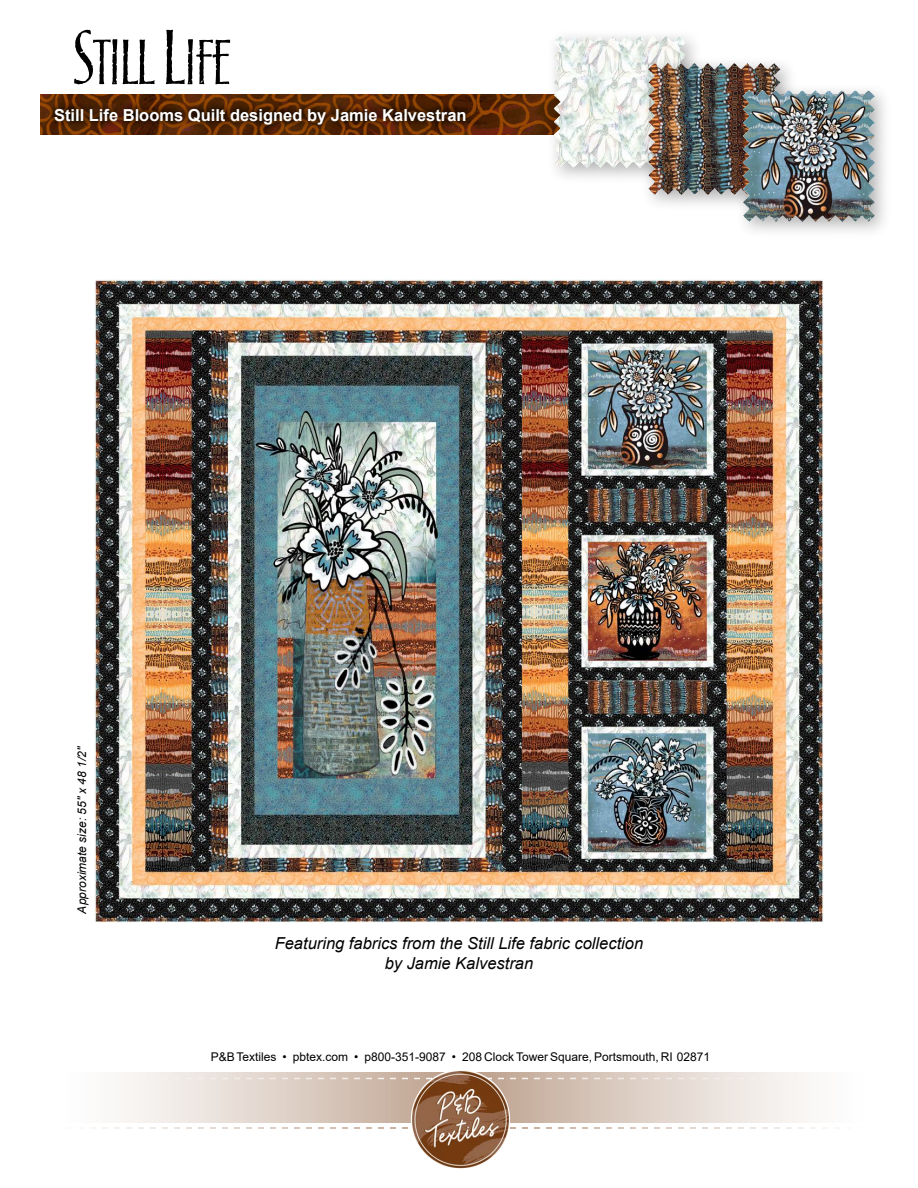
<style>
.page{position:relative;width:918px;height:1188px;background:#fff}
.page>*{position:absolute;margin:0;border:0;box-sizing:border-box;transform-origin:0 0}
.t1{font:italic 16.5px/19.8px "Arial";color:#000;text-align:center}
.t2{font:700 16.5px "Arial";color:#fff}
.t3{font:12px "Arial";color:#000}
.t4{font:italic 12px "Arial";color:#000}
</style>
<div class="page">
<img style="left:40px;top:94px;width:505px;height:41px">
<div style="left:545px;top:27px;width:159px;height:159px;background:#000;opacity:.32"></div>
<div style="left:734px;top:81px;width:159px;height:159px;background:#000;opacity:.32"></div>
<img style="left:554px;top:36px;width:321px;height:186px">
<img style="left:743px;top:90px;width:106px;height:132px">
<img style="left:94px;top:280px;width:730px;height:643px">
<div style="left:47px;top:101px;width:427px;height:31px;background:#000;opacity:.75"></div>
<svg style="left:93px;top:1127px;width:735px;height:2px"></svg>
<svg style="left:121px;top:1072px;width:686px;height:51px;background:#d7c6bb"></svg>
<svg style="left:121px;top:1078px;width:686px;height:1px"></svg>
<img style="left:440px;top:1070px;width:21px;height:4px">
<svg style="left:74px;top:30px;width:43px;height:54px"></svg>
<svg style="left:123px;top:40px;width:32px;height:44px"></svg>
<svg style="left:166px;top:30px;width:64px;height:54px"></svg>
<h1 class="t2" style="left:54px;top:103px;width:414px">Still Life Blooms Quilt designed by Jamie Kalvestran</h1>
<p class="t4" style="left:74px;top:914px;width:169px;rotate:-90deg">Approximate size: 55" x 48 1/2"</p>
<h1 class="t1" style="left:275px;top:933px;width:370px">Featuring fabrics from the Still Life fabric collection by Jamie Kalvestran</h1>
<p class="t3" style="left:211px;top:1049px;width:501px">P&amp;B Textiles • pbtex.com • p800-351-9087 • 208 Clock Tower Square, Portsmouth, RI 02871</p>
</div>
